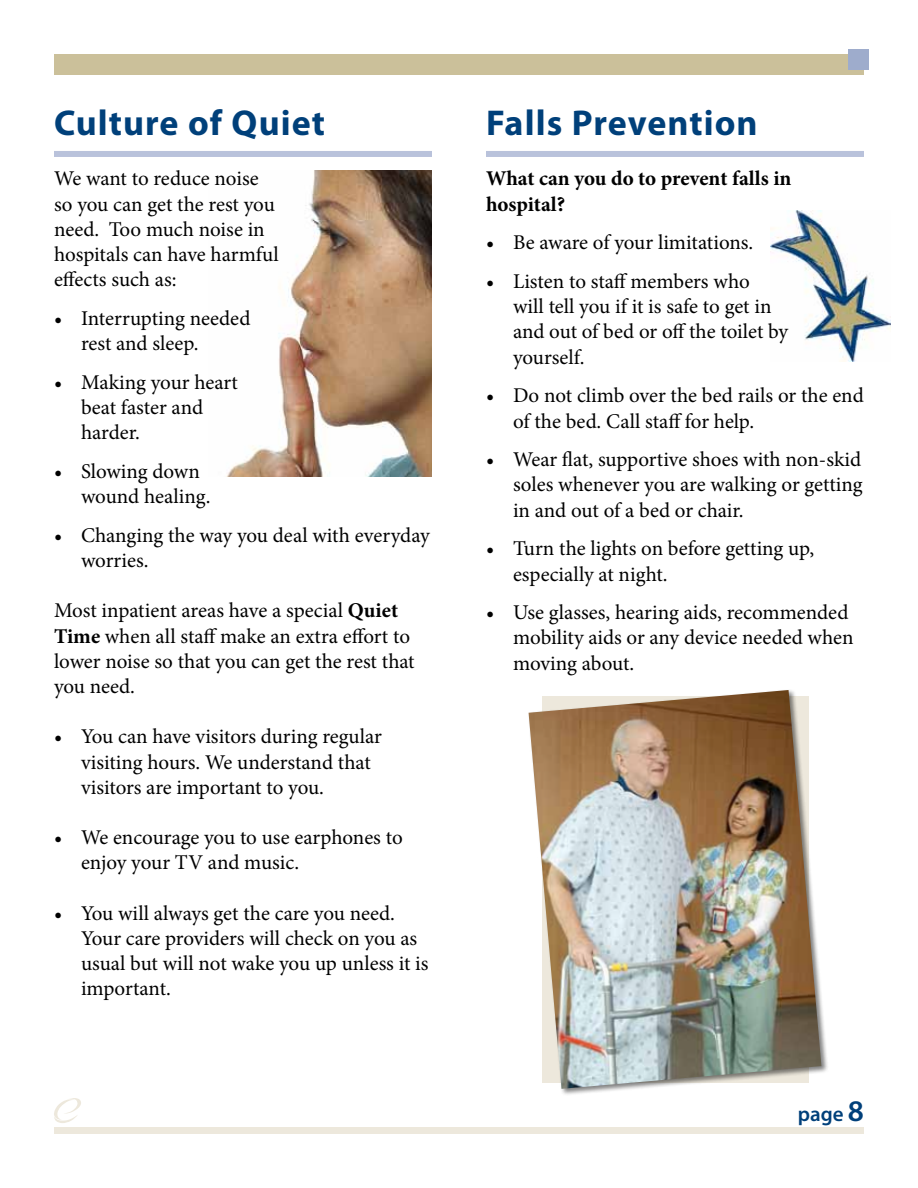
<style>
.page{position:relative;width:918px;height:1188px;background:#fff}
.page>*{position:absolute;margin:0;border:0;box-sizing:border-box;transform-origin:0 0}
.t1{font:700 36px "Myriad Pro";letter-spacing:.03em;color:#00407a}
.t2{font:21px/25.2px "Minion Pro";letter-spacing:-.005em;color:#000}
.t3{font:700 21px/25.2px "Minion Pro";letter-spacing:-.005em;color:#000}
.t4{font:600 21px "Myriad Pro";color:#00407a}
.s1{font-weight:700}
.s2{font-size:30px}
</style>
<div class="page">
<div style="left:54px;top:54px;width:810px;height:20px;background:#cbc09a"></div>
<div style="left:54px;top:1127px;width:810px;height:7px;background:#ede8dc"></div>
<svg style="left:54px;top:1098px;width:27px;height:25px"></svg>
<div style="left:848px;top:50px;width:20px;height:20px;background:#9eaccc"></div>
<img style="left:771px;top:211px;width:120px;height:150px">
<img style="left:226px;top:170px;width:206px;height:307px">
<div style="left:54px;top:151px;width:378px;height:6px;background:#b9c2db"></div>
<div style="left:486px;top:151px;width:378px;height:6px;background:#b9c2db"></div>
<div style="left:528px;top:689px;width:301px;height:408px;background:#000;opacity:.5"></div>
<img style="left:529px;top:690px;width:292px;height:399px">
<h1 class="t1" style="left:54px;top:99px;width:273px">Culture of Quiet</h1>
<p class="t2" style="left:54px;top:166px;width:226px">We want to reduce noise so you can get the rest you need. Too much noise in hospitals can have harmful effects such as:</p>
<p class="t2" style="left:81px;top:306px;width:171px;text-indent:-27px">• Interrupting needed rest and sleep.</p>
<p class="t2" style="left:81px;top:370px;width:158px;text-indent:-27px">• Making your heart beat faster and harder.</p>
<p class="t2" style="left:81px;top:459px;width:131px;text-indent:-27px">• Slowing down wound healing.</p>
<p class="t2" style="left:81px;top:523px;width:350px;text-indent:-27px">• Changing the way you deal with everyday worries.</p>
<p class="t2" style="left:54px;top:598px;width:362px">Most inpatient areas have a special <span class="s1">Quiet Time</span> when all staff make an extra effort to lower noise so that you can get the rest that you need.</p>
<p class="t2" style="left:81px;top:724px;width:303px;text-indent:-27px">• You can have visitors during regular visiting hours. We understand that visitors are important to you.</p>
<p class="t2" style="left:81px;top:825px;width:323px;text-indent:-27px">• We encourage you to use earphones to enjoy your TV and music.</p>
<p class="t2" style="left:81px;top:901px;width:349px;text-indent:-27px">• You will always get the care you need.<br>Your care providers will check on you as usual but will not wake you up unless it is important.</p>
<h1 class="t1" style="left:486px;top:99px;width:273px">Falls Prevention</h1>
<p class="t3" style="left:486px;top:166px;width:307px">What can you do to prevent falls in hospital?</p>
<p class="t2" style="left:486px;top:230px;width:269px">• Be aware of your limitations.</p>
<p class="t2" style="left:513px;top:269px;width:277px;text-indent:-27px">• Listen to staff members who<br>will tell you if it is safe to get in and out of bed or off the toilet by yourself.</p>
<p class="t2" style="left:513px;top:383px;width:352px;text-indent:-27px">• Do not climb over the bed rails or the end of the bed. Call staff for help.</p>
<p class="t2" style="left:513px;top:447px;width:351px;text-align:justify;text-indent:-27px">• Wear flat, supportive shoes with non-skid soles whenever you are walking or getting in and out of a bed or chair.</p>
<p class="t2" style="left:513px;top:536px;width:303px;text-indent:-27px">• Turn the lights on before getting up, especially at night.</p>
<p class="t2" style="left:513px;top:600px;width:342px;text-indent:-27px">• Use glasses, hearing aids, recommended mobility aids or any device needed when moving about.</p>
<p class="t4" style="left:798px;top:1100px;width:68px">page <span class="s2">8</span></p>
</div>
